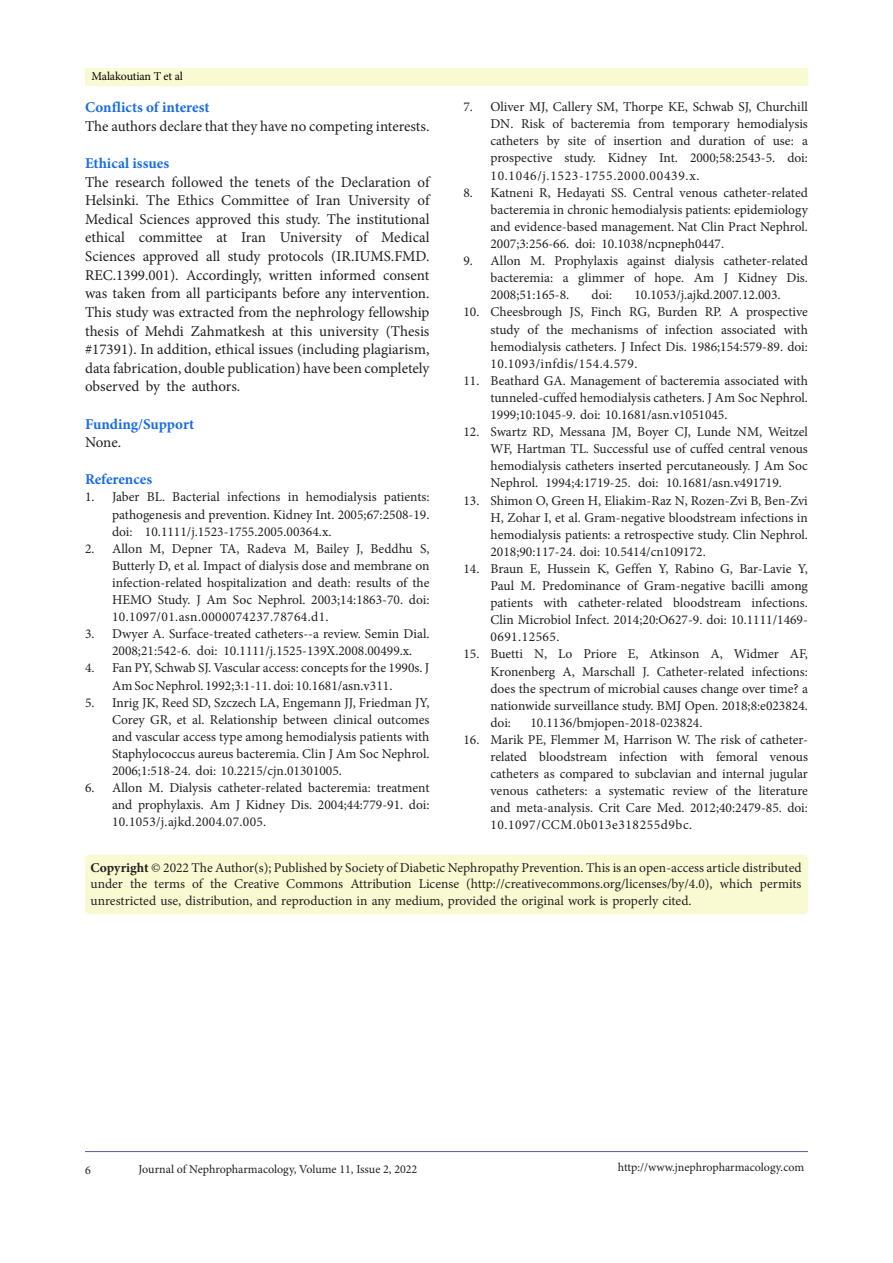
<style>
.page{position:relative;width:893px;height:1263px;background:#fff}
.page>*{position:absolute;margin:0;border:0;box-sizing:border-box;transform-origin:0 0}
.t1{font:15px/18.6px "Minion Pro";letter-spacing:-.005em;color:#231f20;text-align:justify}
.t2{font:700 15px "Minion Pro";color:#196ce8}
.t3{font:13.5px/17.1px "Minion Pro";color:#231f20;text-align:justify}
.t4{font:12px "Minion Pro";letter-spacing:-.005em;color:#231f20}
.t5{font:12px "Minion Pro";letter-spacing:-.01em;color:#000001}
.s1{font-weight:700}
</style>
<div class="page">
<hr style="left:85px;top:1151px;width:723px;height:1px;background:#5e5ca5">
<div style="left:85px;top:68px;width:723px;height:17px;background:#fafad2"></div>
<div style="left:85px;top:855px;width:723px;height:59px;background:#fafad2;border-radius:4px"></div>
<p class="t5" style="left:91px;top:68px;width:93px">Malakoutian T et al</p>
<p class="t2" style="left:85px;top:97px;width:126px">Conflicts of interest</p>
<p class="t1" style="left:85px;top:117px;width:346px">The authors declare that they have no competing interests.</p>
<p class="t2" style="left:85px;top:153px;width:86px">Ethical issues</p>
<p class="t1" style="left:85px;top:173px;width:346px">The research followed the tenets of the Declaration of Helsinki. The Ethics Committee of Iran University of Medical Sciences approved this study. The institutional ethical committee at Iran University of Medical Sciences approved all study protocols (IR.IUMS.FMD.<br>REC.1399.001). Accordingly, written informed consent was taken from all participants before any intervention.<br>This study was extracted from the nephrology fellowship thesis of Mehdi Zahmatkesh at this university (Thesis #17391). In addition, ethical issues (including plagiarism, data fabrication, double publication) have been completely observed by the authors.</p>
<p class="t2" style="left:85px;top:413px;width:111px">Funding/Support</p>
<p class="t1" style="left:85px;top:433px;width:38px">None.</p>
<p class="t2" style="left:85px;top:469px;width:69px">References</p>
<p class="t3" style="left:112px;top:489px;width:319px;text-indent:-27px">1. Jaber BL. Bacterial infections in hemodialysis patients: pathogenesis and prevention. Kidney Int. 2005;67:2508-19. doi: 10.1111/j.1523-1755.2005.00364.x.</p>
<p class="t3" style="left:112px;top:540px;width:319px;text-indent:-27px">2. Allon M, Depner TA, Radeva M, Bailey J, Beddhu S, Butterly D, et al. Impact of dialysis dose and membrane on infection-related hospitalization and death: results of the HEMO Study. J Am Soc Nephrol. 2003;14:1863-70. doi:<br>10.1097/01.asn.0000074237.78764.d1.</p>
<p class="t3" style="left:112px;top:625px;width:319px;text-indent:-27px">3. Dwyer A. Surface-treated catheters--a review. Semin Dial.<br>2008;21:542-6. doi: 10.1111/j.1525-139X.2008.00499.x.</p>
<p class="t3" style="left:112px;top:660px;width:319px;text-indent:-27px">4. Fan PY, Schwab SJ. Vascular access: concepts for the 1990s. J<br>Am Soc Nephrol. 1992;3:1-11. doi: 10.1681/asn.v311.</p>
<p class="t3" style="left:112px;top:694px;width:319px;text-indent:-27px">5. Inrig JK, Reed SD, Szczech LA, Engemann JJ, Friedman JY, Corey GR, et al. Relationship between clinical outcomes and vascular access type among hemodialysis patients with Staphylococcus aureus bacteremia. Clin J Am Soc Nephrol.<br>2006;1:518-24. doi: 10.2215/cjn.01301005.</p>
<p class="t3" style="left:112px;top:779px;width:319px;text-indent:-27px">6. Allon M. Dialysis catheter-related bacteremia: treatment and prophylaxis. Am J Kidney Dis. 2004;44:779-91. doi:<br>10.1053/j.ajkd.2004.07.005.</p>
<p class="t3" style="left:490px;top:98px;width:319px;text-indent:-27px">7. Oliver MJ, Callery SM, Thorpe KE, Schwab SJ, Churchill DN. Risk of bacteremia from temporary hemodialysis catheters by site of insertion and duration of use: a prospective study. Kidney Int. 2000;58:2543-5. doi:<br>10.1046/j.1523-1755.2000.00439.x.</p>
<p class="t3" style="left:490px;top:184px;width:319px;text-indent:-27px">8. Katneni R, Hedayati SS. Central venous catheter-related bacteremia in chronic hemodialysis patients: epidemiology and evidence-based management. Nat Clin Pract Nephrol.<br>2007;3:256-66. doi: 10.1038/ncpneph0447.</p>
<p class="t3" style="left:490px;top:252px;width:319px;text-indent:-27px">9. Allon M. Prophylaxis against dialysis catheter-related bacteremia: a glimmer of hope. Am J Kidney Dis.<br>2008;51:165-8.</p>
<p class="t3" style="left:592px;top:286px;width:22px">doi:</p>
<p class="t3" style="left:634px;top:286px;width:148px">10.1053/j.ajkd.2007.12.003.</p>
<p class="t3" style="left:490px;top:304px;width:319px;text-indent:-27px">10. Cheesbrough JS, Finch RG, Burden RP. A prospective study of the mechanisms of infection associated with hemodialysis catheters. J Infect Dis. 1986;154:579-89. doi:<br>10.1093/infdis/154.4.579.</p>
<p class="t3" style="left:490px;top:372px;width:319px;text-indent:-27px">11. Beathard GA. Management of bacteremia associated with tunneled-cuffed hemodialysis catheters. J Am Soc Nephrol.<br>1999;10:1045-9. doi: 10.1681/asn.v1051045.</p>
<p class="t3" style="left:490px;top:423px;width:319px;text-indent:-27px">12. Swartz RD, Messana JM, Boyer CJ, Lunde NM, Weitzel WF, Hartman TL. Successful use of cuffed central venous hemodialysis catheters inserted percutaneously. J Am Soc Nephrol. 1994;4:1719-25. doi: 10.1681/asn.v491719.</p>
<p class="t3" style="left:490px;top:492px;width:319px;text-indent:-27px">13. Shimon O, Green H, Eliakim-Raz N, Rozen-Zvi B, Ben-Zvi H, Zohar I, et al. Gram-negative bloodstream infections in hemodialysis patients: a retrospective study. Clin Nephrol.<br>2018;90:117-24. doi: 10.5414/cn109172.</p>
<p class="t3" style="left:490px;top:560px;width:319px;text-indent:-27px">14. Braun E, Hussein K, Geffen Y, Rabino G, Bar-Lavie Y, Paul M. Predominance of Gram-negative bacilli among patients with catheter-related bloodstream infections.<br>Clin Microbiol Infect. 2014;20:O627-9. doi: 10.1111/1469- 0691.12565.</p>
<p class="t3" style="left:490px;top:646px;width:319px;text-indent:-27px">15. Buetti N, Lo Priore E, Atkinson A, Widmer AF, Kronenberg A, Marschall J. Catheter-related infections: does the spectrum of microbial causes change over time? a nationwide surveillance study. BMJ Open. 2018;8:e023824. doi:</p>
<p class="t3" style="left:530px;top:714px;width:173px">10.1136/bmjopen-2018-023824.</p>
<p class="t3" style="left:490px;top:731px;width:319px;text-indent:-27px">16. Marik PE, Flemmer M, Harrison W. The risk of catheter&shy;related bloodstream infection with femoral venous catheters as compared to subclavian and internal jugular venous catheters: a systematic review of the literature and meta-analysis. Crit Care Med. 2012;40:2479-85. doi:<br>10.1097/CCM.0b013e318255d9bc.</p>
<p class="t3" style="left:91px;top:859px;width:712px;line-height:16.5px"><span class="s1">Copyright</span> © 2022 The Author(s); Published by Society of Diabetic Nephropathy Prevention. This is an open-access article distributed under the terms of the Creative Commons Attribution License (http://creativecommons.org/licenses/by/4.0), which permits unrestricted use, distribution, and reproduction in any medium, provided the original work is properly cited.</p>
<p class="t4" style="left:85px;top:1162px;width:7px">6</p>
<p class="t4" style="left:139px;top:1161px;width:280px">Journal of Nephropharmacology, Volume 11, Issue 2, 2022</p>
<p class="t4" style="left:618px;top:1159px;width:188px">http://www.jnephropharmacology.com</p>
</div>
